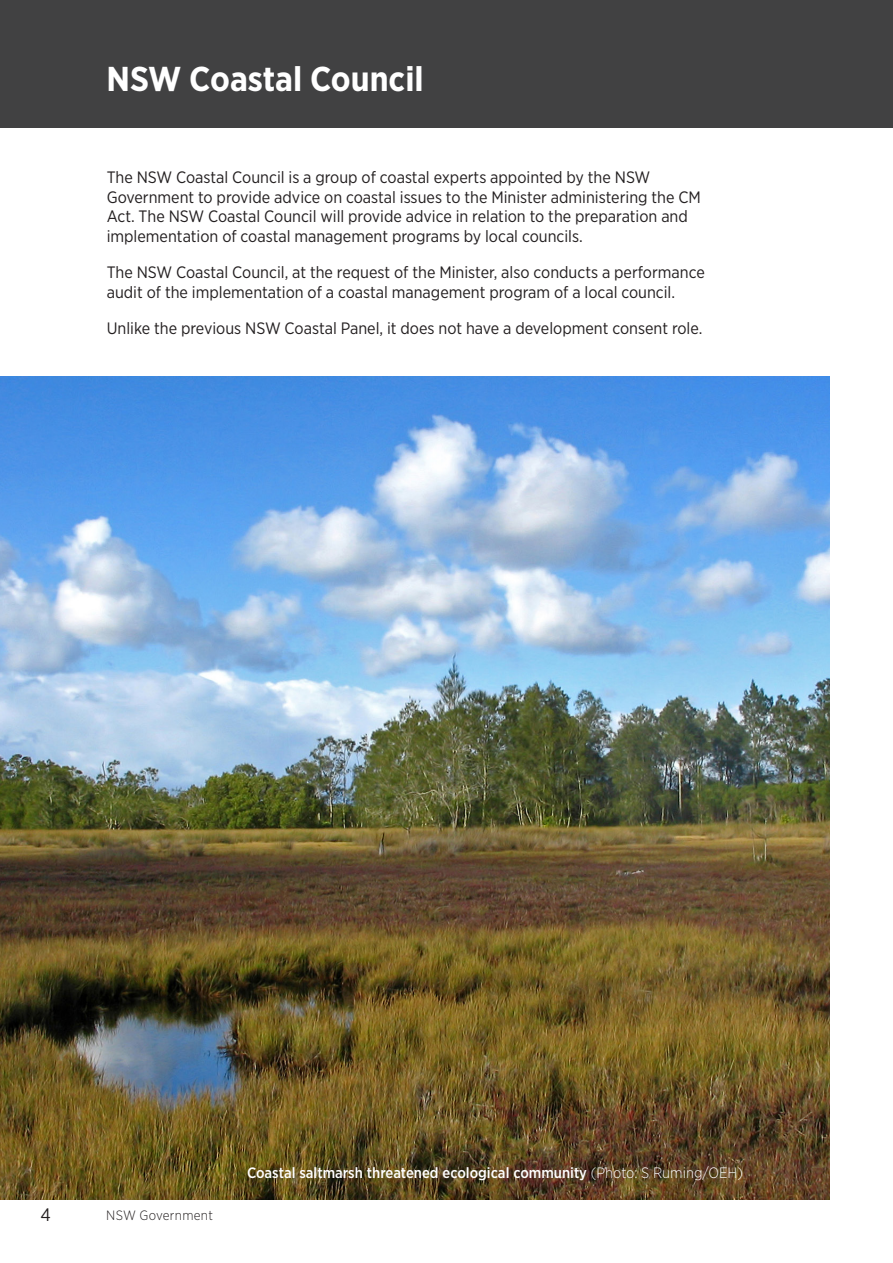
<style>
.page{position:relative;width:893px;height:1263px;background:#fff}
.page>*{position:absolute;margin:0;border:0;box-sizing:border-box;transform-origin:0 0}
.heading_1{font:700 34.5px "Gotham Narrow";color:#fff}
.t1{font:18px "Gotham Narrow";color:#231f20}
.Body_Text{font:16.5px/19.5px "Gotham Narrow";color:#231f20}
.Intense_Quote{font:500 15px "Gotham Narrow";color:#fff}
.t2{font:300 13.5px "Gotham Narrow";letter-spacing:.02em;color:#231f20}
.s1{font-weight:300}
</style>
<div class="page">
<div style="left:0;top:0;width:893px;height:128px;background:#414142"></div>
<img style="left:0;top:377px;width:829px;height:822px">
<h2 class="heading_1" style="left:107px;top:57px;width:319px">NSW Coastal Council</h2>
<p class="Body_Text" style="left:107px;top:167px;width:596px">The NSW Coastal Council is a group of coastal experts appointed by the NSW Government to provide advice on coastal issues to the Minister administering the CM Act. The NSW Coastal Council will provide advice in relation to the preparation and implementation of coastal management programs by local councils.</p>
<p class="Body_Text" style="left:107px;top:262px;width:600px">The NSW Coastal Council, at the request of the Minister, also conducts a performance audit of the implementation of a coastal management program of a local council.</p>
<p class="Body_Text" style="left:107px;top:318px;width:597px">Unlike the previous NSW Coastal Panel, it does not have a development consent role.</p>
<p class="t1" style="left:41px;top:1203px;width:12px">4</p>
<p class="t2" style="left:106px;top:1207px;width:108px">NSW Government</p>
<p class="Intense_Quote" style="left:247px;top:1163px;width:497px">Coastal saltmarsh threatened ecological community <span class="s1">(Photo: S Ruming/OEH)</span></p>
</div>
